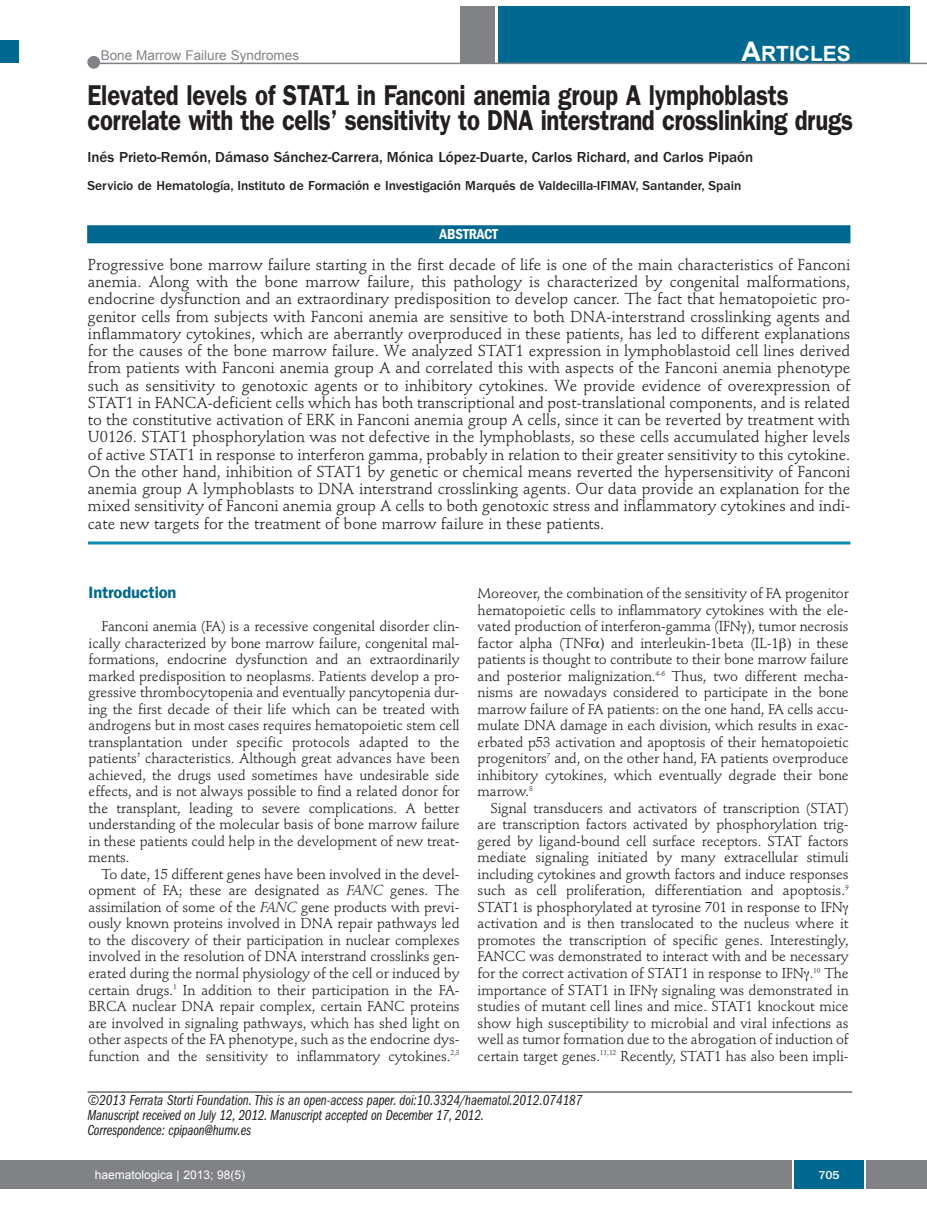
<style>
.page{position:relative;width:927px;height:1225px;background:#fff}
.page>*{position:absolute;margin:0;border:0;box-sizing:border-box;transform-origin:0 0}
.t1{font:600 28.8px/25.5px "Franklin Gothic";letter-spacing:-.015em;color:#231f20;scale:.83 1}
.t2{font:700 21px "Arial";color:#fff}
.t3{font:600 16.5px "Franklin Gothic";letter-spacing:-.01em;color:#006991}
.t4{font:15.75px/17.2px "Stempel Schneidler";color:#231f20;text-align:justify}
.t5{font:15px/15px "Franklin Gothic Book Cmpr Ital";letter-spacing:-.01em;color:#231f20}
.t6{font:500 15px "Franklin Gothic";color:#231f20}
.t7{font:600 condensed 15px "Franklin Gothic";letter-spacing:-.005em;color:#fff}
.t8{font:14.25px/16.5px "Stempel Schneidler";letter-spacing:-.005em;color:#231f20;text-align:justify}
.t9{font:500 13.5px "Franklin Gothic";color:#231f20}
.t10{font:13.5px "Arial";color:#808285}
.t11{font:12px "Arial";color:#fff}
.t12{font:500 12px "Franklin Gothic";color:#fff}
.s1{font-size:27px}
.s2{font-style:italic}
</style>
<div class="page">
<div style="left:18px;top:1160px;width:909px;height:28px;background:#808285"></div>
<div style="left:498px;top:6px;width:412px;height:56px;background:#006991"></div>
<div style="left:460px;top:6px;width:34px;height:56px;background:#808285"></div>
<div style="left:87px;top:56px;width:13px;height:13px;background:#808285;border-radius:50%"></div>
<hr style="left:95px;top:63px;width:832px;height:1px;background:#808285">
<div style="left:794px;top:1160px;width:70px;height:28px;background:#006991"></div>
<hr style="left:792px;top:1160px;width:2px;height:28px;background:#fff">
<hr style="left:864px;top:1160px;width:2px;height:28px;background:#fff">
<div style="left:0;top:40px;width:19px;height:22px;background:#006991"></div>
<div style="left:0;top:1160px;width:18px;height:28px;background:#808285"></div>
<hr style="left:88px;top:1091px;width:764px;height:1px;background:#231f20">
<hr style="left:88px;top:541px;width:762px;height:3px;background:#0d8aaf">
<div style="left:87px;top:225px;width:763px;height:18px;background:#006991"></div>
<p class="t10" style="left:101px;top:48px;width:200px">Bone Marrow Failure Syndromes</p>
<h2 class="t2" style="left:741px;top:42px;width:111px"><span class="s1">A</span>RTICLES</h2>
<h1 class="t1" style="left:87px;top:85px;width:924px">Elevated levels of STAT1 in Fanconi anemia group A lymphoblasts correlate with the cells’ sensitivity to DNA interstrand crosslinking drugs</h1>
<p class="t6" style="left:88px;top:152px;width:667px">Inés Prieto-Remón, Dámaso Sánchez-Carrera, Mónica López-Duarte, Carlos Richard, and Carlos Pipaón</p>
<p class="t9" style="left:88px;top:181px;width:655px">Servicio de Hematología, Instituto de Formación e Investigación Marqués de Valdecilla-IFIMAV, Santander, Spain</p>
<p class="t7" style="left:439px;top:229px;width:60px">ABSTRACT</p>
<p class="t4" style="left:88px;top:257px;width:764px">Progressive bone marrow failure starting in the first decade of life is one of the main characteristics of Fanconi anemia. Along with the bone marrow failure, this pathology is characterized by congenital malformations, endocrine dysfunction and an extraordinary predisposition to develop cancer. The fact that hematopoietic pro&shy;genitor cells from subjects with Fanconi anemia are sensitive to both DNA-interstrand crosslinking agents and inflammatory cytokines, which are aberrantly overproduced in these patients, has led to different explanations for the causes of the bone marrow failure. We analyzed STAT1 expression in lymphoblastoid cell lines derived from patients with Fanconi anemia group A and correlated this with aspects of the Fanconi anemia phenotype such as sensitivity to genotoxic agents or to inhibitory cytokines. We provide evidence of overexpression of STAT1 in FANCA-deficient cells which has both transcriptional and post-translational components, and is related to the constitutive activation of ERK in Fanconi anemia group A cells, since it can be reverted by treatment with U0126. STAT1 phosphorylation was not defective in the lymphoblasts, so these cells accumulated higher levels of active STAT1 in response to interferon gamma, probably in relation to their greater sensitivity to this cytokine.<br>On the other hand, inhibition of STAT1 by genetic or chemical means reverted the hypersensitivity of Fanconi anemia group A lymphoblasts to DNA interstrand crosslinking agents. Our data provide an explanation for the mixed sensitivity of Fanconi anemia group A cells to both genotoxic stress and inflammatory cytokines and indi&shy;cate new targets for the treatment of bone marrow failure in these patients.</p>
<p class="t3" style="left:89px;top:587px;width:89px">Introduction</p>
<p class="t8" style="left:89px;top:619px;width:373px;text-indent:13px">Fanconi anemia (FA) is a recessive congenital disorder clin&shy;ically characterized by bone marrow failure, congenital mal&shy;formations, endocrine dysfunction and an extraordinarily marked predisposition to neoplasms. Patients develop a pro&shy;gressive thrombocytopenia and eventually pancytopenia dur&shy;ing the first decade of their life which can be treated with androgens but in most cases requires hematopoietic stem cell transplantation under specific protocols adapted to the patients’ characteristics. Although great advances have been achieved, the drugs used sometimes have undesirable side effects, and is not always possible to find a related donor for the transplant, leading to severe complications. A better understanding of the molecular basis of bone marrow failure in these patients could help in the development of new treat&shy;ments.</p>
<p class="t8" style="left:89px;top:867px;width:373px;text-indent:13px">To date, 15 different genes have been involved in the devel&shy;opment of FA; these are designated as <span class="s2">FANC</span> genes. The assimilation of some of the <span class="s2">FANC</span> gene products with previ&shy;ously known proteins involved in DNA repair pathways led to the discovery of their participation in nuclear complexes involved in the resolution of DNA interstrand crosslinks gen&shy;erated during the normal physiology of the cell or induced by certain drugs.<sup>1</sup> In addition to their participation in the FA-BRCA nuclear DNA repair complex, certain FANC proteins are involved in signaling pathways, which has shed light on other aspects of the FA phenotype, such as the endocrine dys&shy;function and the sensitivity to inflammatory cytokines.<sup>2,3</sup></p>
<p class="t8" style="left:478px;top:586px;width:373px">Moreover, the combination of the sensitivity of FA progenitor hematopoietic cells to inflammatory cytokines with the ele&shy;vated production of interferon-gamma (IFN , tumor necrosis factor alpha (TNF</p>
<p class="t8" style="left:478px;top:636px;width:373px;text-indent:320px">in these patients is thought to contribute to their bone marrow failure and posterior malignization.<sup>4-6</sup> Thus, two different mecha&shy;nisms are nowadays considered to participate in the bone marrow failure of FA patients: on the one hand, FA cells accu&shy;mulate DNA damage in each division, which results in exac&shy;erbated p53 activation and apoptosis of their hematopoietic progenitors<sup>7</sup> and, on the other hand, FA patients overproduce inhibitory cytokines, which eventually degrade their bone marrow.<sup>8</sup></p>
<p class="t8" style="left:478px;top:801px;width:373px;text-align:left;text-indent:13px">Signal transducers and activators of transcription (STAT) are transcription factors activated by phosphorylation trig&shy;gered by ligand-bound cell surface receptors. STAT factors mediate signaling initiated by many extracellular stimuli including cytokines and growth factors and induce responses such as cell proliferation, differentiation and apoptosis.<sup>9<br></sup>STAT1 is phosphorylated at tyrosine 701 in response to IFN activation and is then translocated to the nucleus where it promotes the transcription of specific genes. Interestingly, FANCC was demonstrated to interact with and be necessary for the correct activation of STAT1 in response to IFN .<sup>10</sup> The importance of STAT1 in IFN signaling was demonstrated in studies of mutant cell lines and mice. STAT1 knockout mice show high susceptibility to microbial and viral infections as well as tumor formation due to the abrogation of induction of certain target genes.<sup>11,12</sup> Recently, STAT1 has also been impli-</p>
<p class="t5" style="left:87px;top:1093px;width:497px">©2013 Ferrata Storti Foundation.This is an open-access paper. doi:10.3324/haematol.2012.074187<br>Manuscript received on July 12, 2012. Manuscript accepted on December 17, 2012.<br>Correspondence: cpipaon@humv.es</p>
<p class="t8" style="left:611px;top:636px;width:169px">and interleukin-1beta (IL-1</p>
<p class="t11" style="left:95px;top:1167px;width:152px">haematologica | 2013; 98(5)</p>
<p class="t12" style="left:818px;top:1170px;width:23px">705</p>
</div>
